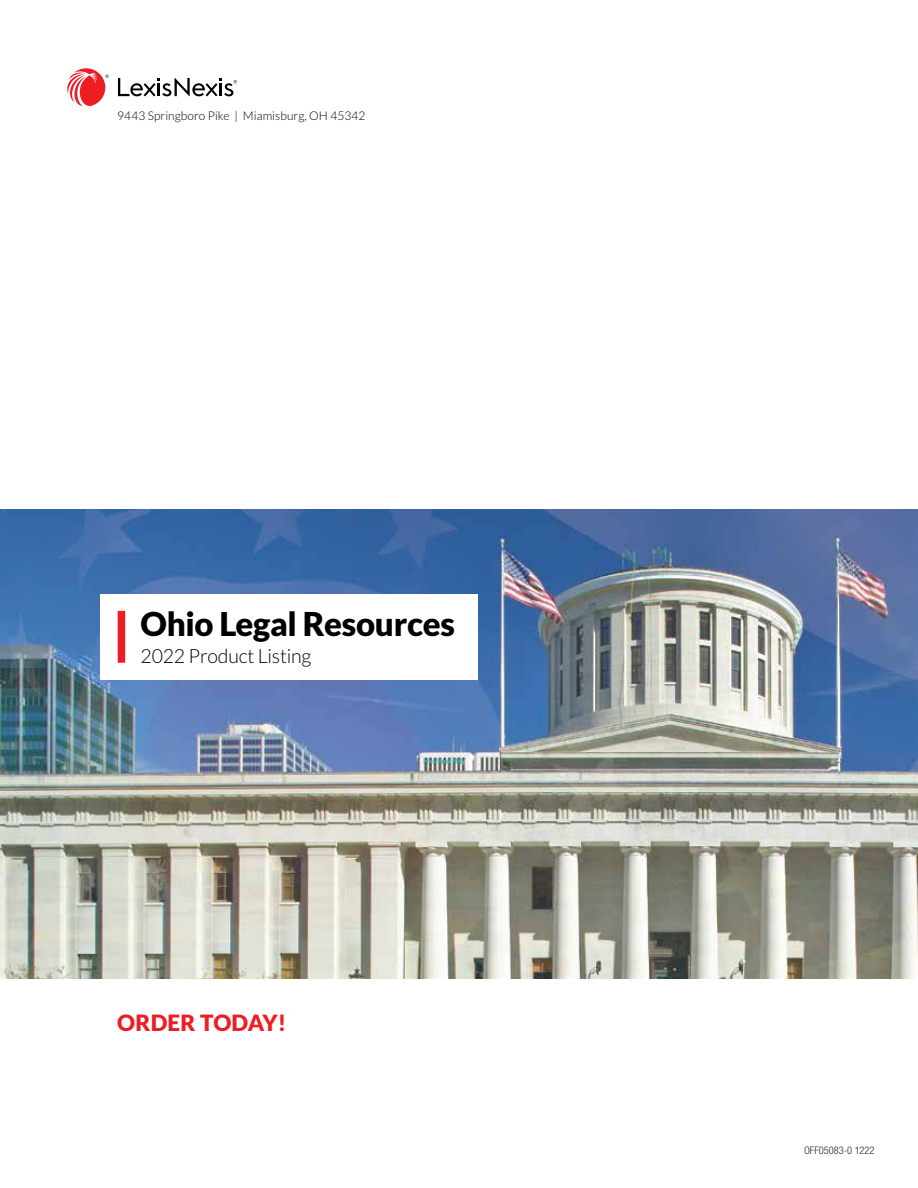
<style>
.page{position:relative;width:918px;height:1188px;background:#fff}
.page>*{position:absolute;margin:0;border:0;box-sizing:border-box;transform-origin:0 0}
.t1{font:900 33px "Lato";letter-spacing:-.01em;color:#000}
.t2{font:900 22.5px "Lato";letter-spacing:.01em;color:#ed1d24}
.t3{font:300 19.5px "Lato";letter-spacing:-.01em;color:#000}
.t4{font:300 12px "Lato";letter-spacing:.005em;color:#000}
.t5{font:300 condensed 10.5px "Helvetica Neue LT Std";letter-spacing:-.005em;color:#292829}
</style>
<div class="page">
<img style="left:0;top:510px;width:918px;height:468px">
<svg style="left:118px;top:78px;width:119px;height:18px"></svg>
<svg style="left:67px;top:68px;width:42px;height:39px"></svg>
<div style="left:101px;top:594px;width:377px;height:86px;background:#fff"></div>
<div style="left:118px;top:611px;width:7px;height:52px;background:#ed1d24"></div>
<p class="t4" style="left:117px;top:110px;width:250px">9443 Springboro Pike | Miamisburg, OH 45342</p>
<h1 class="t1" style="left:141px;top:604px;width:316px">Ohio Legal Resources</h1>
<h3 class="t3" style="left:141px;top:645px;width:172px">2022 Product Listing</h3>
<h2 class="t2" style="left:117px;top:1010px;width:170px">ORDER TODAY!</h2>
<p class="t5" style="left:804px;top:1145px;width:72px">OFF05083-0 1222</p>
</div>
